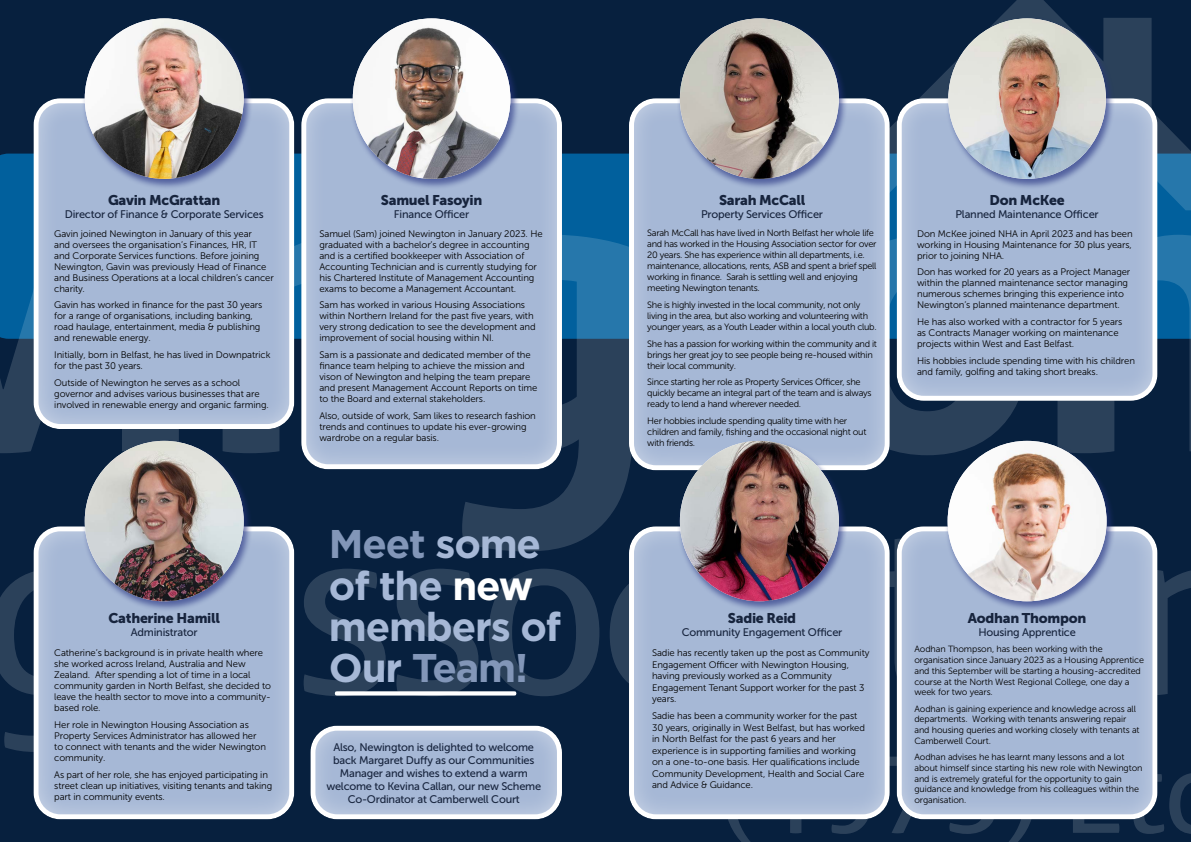
<style>
.page{position:relative;width:1191px;height:842px;background:#07203e}
.page>*{position:absolute;margin:0;border:0;box-sizing:border-box;transform-origin:0 0}
.t1{font:700 40px/41.4px "Gotham";letter-spacing:-.03em;color:#a6b8d6}
.t2{font:14px "Museo Sans 900";letter-spacing:-.02em;color:#17243d}
.t3{font:11px/13px "Museo Sans 500";letter-spacing:-.02em;color:#17243d;text-align:center}
.t4{font:9.5px/11px "Museo Sans 300";letter-spacing:-.01em;color:#000}
.t5{font:9.2px/11px "Museo Sans 300";letter-spacing:-.03em;color:#000}
.t6{font:9px/10.7px "Museo Sans 300";letter-spacing:-.01em;color:#000}
.s1{color:#8296b8}
.s2{color:#fff}
</style>
<div class="page">
<div style="left:0;top:154px;width:1191px;height:83px;background:#01609d"></div>
<svg style="left:0;top:237px;width:38px;height:216px"></svg>
<svg style="left:122px;top:429px;width:57px;height:11px"></svg>
<svg style="left:222px;top:235px;width:78px;height:218px"></svg>
<svg style="left:462px;top:235px;width:167px;height:316px;fill:#2b415a"></svg>
<svg style="left:890px;top:235px;width:128px;height:220px;fill:#2b415a"></svg>
<svg style="left:1057px;top:235px;width:134px;height:217px"></svg>
<svg style="left:0;top:572px;width:32px;height:180px"></svg>
<svg style="left:304px;top:569px;width:82px;height:127px"></svg>
<svg style="left:396px;top:569px;width:82px;height:127px"></svg>
<svg style="left:489px;top:569px;width:110px;height:127px"></svg>
<svg style="left:610px;top:586px;width:17px;height:96px"></svg>
<svg style="left:890px;top:539px;width:5px;height:125px"></svg>
<svg style="left:1158px;top:570px;width:33px;height:125px"></svg>
<svg style="left:890px;top:0;width:301px;height:210px"></svg>
<svg style="left:728px;top:756px;width:463px;height:86px"></svg>
<div style="left:895px;top:97px;width:263px;height:304px;background:#fff;opacity:.61"></div>
<div style="left:300px;top:97px;width:263px;height:373px;background:#fff;opacity:.61"></div>
<div style="left:627px;top:97px;width:263px;height:374px;background:#fff;opacity:.61"></div>
<div style="left:32px;top:97px;width:263px;height:332px;background:#fff;opacity:.61"></div>
<div style="left:32px;top:524px;width:263px;height:295px;background:#fff;opacity:.61"></div>
<div style="left:309px;top:724px;width:253px;height:95px;background:#fff;opacity:.61"></div>
<div style="left:627px;top:525px;width:263px;height:295px;background:#fff;opacity:.61"></div>
<div style="left:335px;top:691px;width:181px;height:4px;border:3px solid #fff"></div>
<div style="left:895px;top:525px;width:263px;height:295px;background:#fff;opacity:.61"></div>
<div style="left:82px;top:17px;width:171px;height:173px;background:#283583;opacity:.66"></div>
<img style="left:85px;top:18px;width:159px;height:161px">
<div style="left:82px;top:440px;width:171px;height:172px;background:#283583;opacity:.66"></div>
<img style="left:85px;top:441px;width:159px;height:160px">
<div style="left:677px;top:440px;width:171px;height:172px;background:#283583;opacity:.66"></div>
<img style="left:680px;top:441px;width:159px;height:160px">
<div style="left:677px;top:17px;width:171px;height:173px;background:#283583;opacity:.66"></div>
<img style="left:680px;top:18px;width:159px;height:161px">
<div style="left:945px;top:17px;width:170px;height:173px;background:#283583;opacity:.66"></div>
<img style="left:948px;top:18px;width:158px;height:161px">
<div style="left:350px;top:17px;width:169px;height:173px;background:#283583;opacity:.66"></div>
<img style="left:353px;top:18px;width:157px;height:161px">
<div style="left:944px;top:440px;width:171px;height:172px;background:#283583;opacity:.66"></div>
<img style="left:947px;top:441px;width:159px;height:160px">
<h2 class="t2" style="left:108px;top:192px;width:114px">Gavin McGrattan</h2>
<p class="t3" style="left:65px;top:207px;width:200px">Director of Finance &amp; Corporate Services</p>
<p class="t4" style="left:54px;top:228px;width:221px">Gavin joined Newington in January of this year<br>and oversees the organisation’s Finances, HR, IT and Corporate Services functions. Before joining Newington, Gavin was previously Head of Finance and Business Operations at a local children’s cancer charity.</p>
<p class="t4" style="left:54px;top:300px;width:210px">Gavin has worked in finance for the past 30 years for a range of organisations, including banking, road haulage, entertainment, media &amp; publishing and renewable energy.</p>
<p class="t4" style="left:54px;top:349px;width:218px">Initially, born in Belfast, he has lived in Downpatrick for the past 30 years.</p>
<p class="t4" style="left:54px;top:377px;width:216px">Outside of Newington he serves as a school governor and advises various businesses that are involved in renewable energy and organic farming.</p>
<h2 class="t2" style="left:108px;top:610px;width:113px">Catherine Hamill</h2>
<p class="t3" style="left:131px;top:626px;width:68px">Administrator</p>
<p class="t4" style="left:54px;top:647px;width:218px">Catherine’s background is in private health where she worked across Ireland, Australia and New Zealand. After spending a lot of time in a local community garden in North Belfast, she decided to leave the health sector to move into a community&shy;based role.</p>
<p class="t4" style="left:54px;top:719px;width:213px">Her role in Newington Housing Association as Property Services Administrator has allowed her to connect with tenants and the wider Newington community.</p>
<p class="t4" style="left:54px;top:769px;width:219px">As part of her role, she has enjoyed participating in street clean up initiatives, visiting tenants and taking part in community events.</p>
<h2 class="t2" style="left:381px;top:192px;width:103px">Samuel Fasoyin</h2>
<p class="t3" style="left:394px;top:207px;width:77px">Finance Officer</p>
<p class="t4" style="left:319px;top:228px;width:225px">Samuel (Sam) joined Newington in January 2023. He graduated with a bachelor’s degree in accounting and is a certified bookkeeper with Association of Accounting Technician and is currently studying for his Chartered Institute of Management Accounting exams to become a Management Accountant.</p>
<p class="t4" style="left:319px;top:300px;width:218px">Sam has worked in various Housing Associations within Northern Ireland for the past five years, with very strong dedication to see the development and improvement of social housing within NI.</p>
<p class="t4" style="left:319px;top:349px;width:219px">Sam is a passionate and dedicated member of the finance team helping to achieve the mission and vison of Newington and helping the team prepare and present Management Account Reports on time to the Board and external stakeholders.</p>
<p class="t4" style="left:319px;top:410px;width:218px">Also, outside of work, Sam likes to research fashion trends and continues to update his ever-growing wardrobe on a regular basis.</p>
<h1 class="t1" style="left:329px;top:523px;width:234px"><span class="s1">Meet</span> some of the <span class="s2">new </span>members of<br>Our <span class="s1">Team!</span></h1>
<p class="t3" style="left:326px;top:740px;width:216px">Also, Newington is delighted to welcome back Margaret Duffy as our Communities Manager and wishes to extend a warm welcome to Kevina Callan, our new Scheme Co-Ordinator at Camberwell Court</p>
<h2 class="t2" style="left:719px;top:192px;width:88px">Sarah McCall</h2>
<p class="t3" style="left:701px;top:207px;width:123px">Property Services Officer</p>
<p class="t5" style="left:647px;top:228px;width:231px">Sarah McCall has have lived in North Belfast her whole life and has worked in the Housing Association sector for over 20 years. She has experience within all departments, i.e. maintenance, allocations, rents, ASB and spent a brief spell working in finance. Sarah is settling well and enjoying meeting Newington tenants.</p>
<p class="t5" style="left:647px;top:299px;width:231px">She is highly invested in the local community, not only living in the area, but also working and volunteering with younger years, as a Youth Leader within a local youth club.</p>
<p class="t5" style="left:647px;top:338px;width:231px">She has a passion for working within the community and it brings her great joy to see people being re-housed within their local community.</p>
<p class="t5" style="left:647px;top:377px;width:226px">Since starting her role as Property Services Officer, she quickly became an integral part of the team and is always ready to lend a hand wherever needed.</p>
<p class="t5" style="left:647px;top:415px;width:221px">Her hobbies include spending quality time with her children and family, fishing and the occasional night out with friends.</p>
<h2 class="t2" style="left:989px;top:192px;width:76px">Don McKee</h2>
<p class="t3" style="left:955px;top:207px;width:145px">Planned Maintenance Officer</p>
<p class="t4" style="left:917px;top:228px;width:217px;text-align:justify">Don McKee joined NHA in April 2023 and has been working in Housing Maintenance for 30 plus years, prior to joining NHA.</p>
<p class="t4" style="left:917px;top:267px;width:215px">Don has worked for 20 years as a Project Manager within the planned maintenance sector managing numerous schemes bringing this experience into Newington’s planned maintenance department.</p>
<p class="t4" style="left:917px;top:316px;width:207px">He has also worked with a contractor for 5 years as Contracts Manager working on maintenance projects within West and East Belfast.</p>
<p class="t4" style="left:917px;top:355px;width:219px">His hobbies include spending time with his children and family, golfing and taking short breaks.</p>
<h2 class="t2" style="left:728px;top:610px;width:70px">Sadie Reid</h2>
<p class="t3" style="left:682px;top:626px;width:162px">Community Engagement Officer</p>
<p class="t4" style="left:652px;top:647px;width:219px;line-height:11.5px">Sadie has recently taken up the post as Community Engagement Officer with Newington Housing, having previously worked as a Community Engagement Tenant Support worker for the past 3 years.</p>
<p class="t4" style="left:652px;top:710px;width:214px;line-height:11.5px">Sadie has been a community worker for the past 30 years, originally in West Belfast, but has worked in North Belfast for the past 6 years and her experience is in supporting families and working on a one-to-one basis. Her qualifications include Community Development, Health and Social Care and Advice &amp; Guidance.</p>
<h2 class="t2" style="left:968px;top:610px;width:120px">Aodhan Thompon</h2>
<p class="t3" style="left:978px;top:626px;width:99px">Housing Apprentice</p>
<p class="t6" style="left:914px;top:644px;width:231px">Aodhan Thompson, has been working with the organisation since January 2023 as a Housing Apprentice and this September will be starting a housing-accredited course at the North West Regional College, one day a week for two years.</p>
<p class="t6" style="left:914px;top:703px;width:227px">Aodhan is gaining experience and knowledge across all departments. Working with tenants answering repair and housing queries and working closely with tenants at Camberwell Court.</p>
<p class="t6" style="left:914px;top:752px;width:230px">Aodhan advises he has learnt many lessons and a lot about himself since starting his new role with Newington and is extremely grateful for the opportunity to gain guidance and knowledge from his colleagues within the organisation.</p>
</div>
